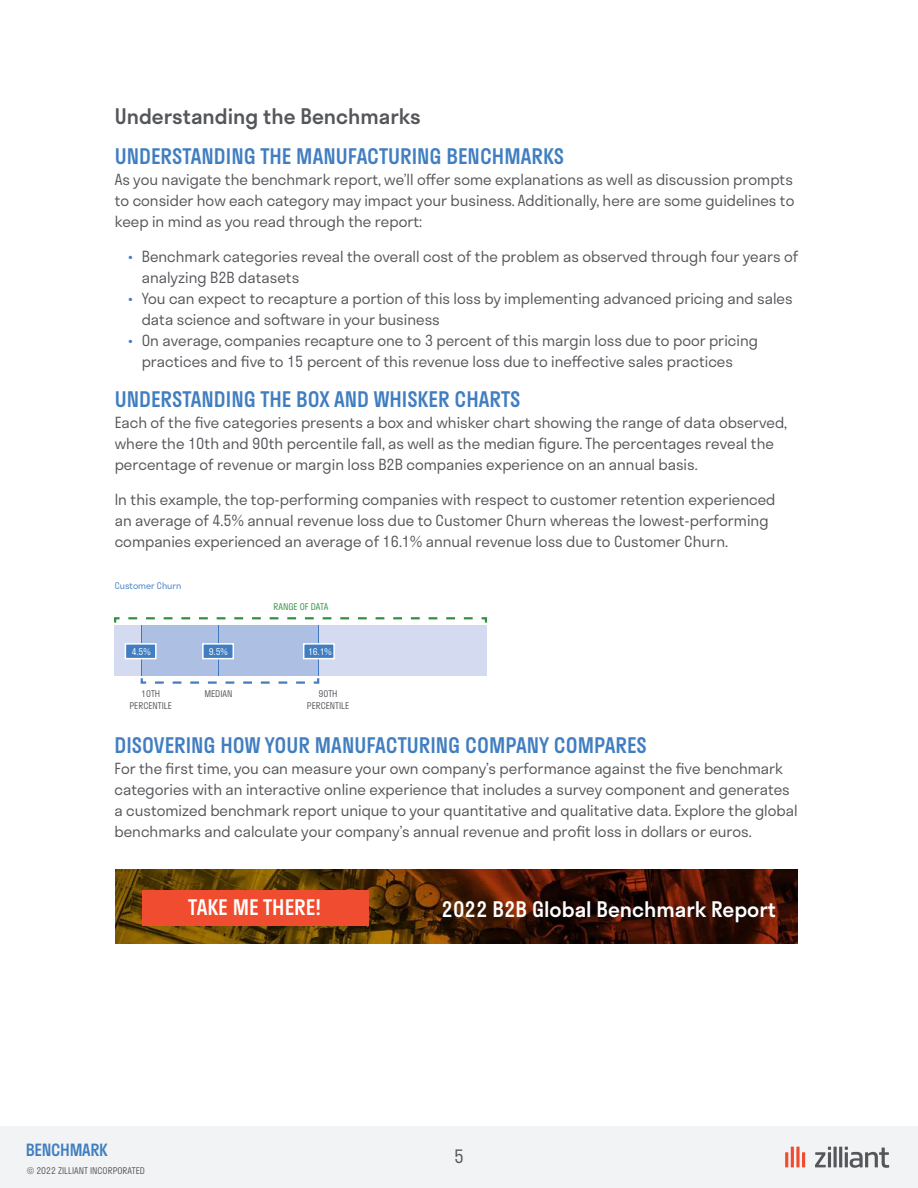
<style>
.page{position:relative;width:918px;height:1188px;background:#fff}
.page>*{position:absolute;margin:0;border:0;box-sizing:border-box;transform-origin:0 0}
.t1{font:500 21px "Stratos";color:#407ec1}
.t2{font:500 21px "Stratos";color:#fff}
.t3{font:500 21px "Stratos";color:#54565a}
.t4{font:300 18px "Stratos";color:#54565a}
.t5{font:500 16.5px "Stratos";letter-spacing:-.02em;color:#407ec1}
.t6{font:300 15px/21px "Stratos";color:#54565a}
.t7{font:300 9px/12px "Stratos";color:#54565a;text-align:center}
.t8{font:300 9px "Stratos";color:#fff}
.t9{font:300 9px "Stratos";color:#407ec1}
.t10{font:300 9px "Stratos";color:#369044}
.s1{color:#407ec1}
</style>
<div class="page">
<div style="left:114px;top:625px;width:373px;height:50px;background:#d4dbf0"></div>
<div style="left:141px;top:625px;width:177px;height:50px;background:#adbfe3"></div>
<hr style="left:141px;top:625px;width:1px;height:50px;background:#4078bf">
<hr style="left:218px;top:625px;width:1px;height:50px;background:#4078bf">
<hr style="left:318px;top:625px;width:1px;height:50px;background:#4078bf">
<svg style="left:114px;top:617px;width:374px;height:6px"></svg>
<svg style="left:140px;top:678px;width:180px;height:6px"></svg>
<div style="left:125px;top:643px;width:32px;height:16px;background:#407ec1;border:2px solid #fff"></div>
<div style="left:202px;top:643px;width:32px;height:16px;background:#407ec1;border:2px solid #fff"></div>
<div style="left:303px;top:643px;width:32px;height:16px;background:#407ec1;border:2px solid #fff"></div>
<img style="left:115px;top:869px;width:683px;height:75px">
<div style="left:142px;top:890px;width:227px;height:35px;background:#f04c2f"></div>
<div style="left:0;top:1126px;width:918px;height:62px;background:#f1f3f4"></div>
<hr style="left:834px;top:1147px;width:3px;height:20px;background:#54565a">
<hr style="left:839px;top:1147px;width:3px;height:20px;background:#54565a">
<hr style="left:791px;top:1147px;width:3px;height:20px;background:#f04c2f">
<svg style="left:796px;top:1147px;width:4px;height:20px"></svg>
<hr style="left:802px;top:1152px;width:3px;height:15px;background:#f04c2f">
<hr style="left:785px;top:1152px;width:3px;height:15px;background:#f04c2f">
<svg style="left:845px;top:1147px;width:44px;height:21px"></svg>
<svg style="left:815px;top:1147px;width:16px;height:20px"></svg>
<h1 class="t3" style="left:115px;top:99px;width:308px">Understanding the Benchmarks</h1>
<h1 class="t1" style="left:115px;top:140px;width:451px">UNDERSTANDING THE MANUFACTURING BENCHMARKS</h1>
<p class="t6" style="left:115px;top:169px;width:681px;text-align:justify">As you navigate the benchmark report, we’ll offer some explanations as well as discussion prompts to consider how each category may impact your business. Additionally, here are some guidelines to keep in mind as you read through the report:</p>
<p class="t6" style="left:142px;top:245px;width:658px;text-indent:-14px"><span class="s1">•</span> Benchmark categories reveal the overall cost of the problem as observed through four years of analyzing B2B datasets</p>
<p class="t6" style="left:142px;top:287px;width:652px;text-indent:-14px"><span class="s1">•</span> You can expect to recapture a portion of this loss by implementing advanced pricing and sales data science and software in your business</p>
<p class="t6" style="left:142px;top:329px;width:618px;text-indent:-14px"><span class="s1">•</span> On average, companies recapture one to 3 percent of this margin loss due to poor pricing practices and five to 15 percent of this revenue loss due to ineffective sales practices</p>
<h1 class="t1" style="left:115px;top:383px;width:407px">UNDERSTANDING THE BOX AND WHISKER CHARTS</h1>
<p class="t6" style="left:115px;top:412px;width:674px">Each of the five categories presents a box and whisker chart showing the range of data observed, where the 10th and 90th percentile fall, as well as the median figure. The percentages reveal the percentage of revenue or margin loss B2B companies experience on an annual basis.</p>
<p class="t6" style="left:115px;top:488px;width:662px">In this example, the top-performing companies with respect to customer retention experienced an average of 4.5% annual revenue loss due to Customer Churn whereas the lowest-performing companies experienced an average of 16.1% annual revenue loss due to Customer Churn.</p>
<p class="t9" style="left:115px;top:578px;width:68px">Customer Churn</p>
<p class="t10" style="left:274px;top:600px;width:56px">RANGE OF DATA</p>
<p class="t8" style="left:132px;top:644px;width:20px">4.5%</p>
<p class="t8" style="left:209px;top:644px;width:20px">9.5%</p>
<p class="t8" style="left:308px;top:644px;width:25px">16.1%</p>
<p class="t7" style="left:130px;top:687px;width:44px">10TH<br>PERCENTILE</p>
<p class="t7" style="left:204px;top:687px;width:29px">MEDIAN</p>
<p class="t7" style="left:307px;top:687px;width:44px">90TH<br>PERCENTILE</p>
<h1 class="t1" style="left:115px;top:729px;width:534px">DISOVERING HOW YOUR MANUFACTURING COMPANY COMPARES</h1>
<p class="t6" style="left:115px;top:758px;width:685px">For the first time, you can measure your own company’s performance against the five benchmark categories with an interactive online experience that includes a survey component and generates a customized benchmark report unique to your quantitative and qualitative data. Explore the global benchmarks and calculate your company’s annual revenue and profit loss in dollars or euros.</p>
<h1 class="t2" style="left:188px;top:890px;width:134px">TAKE ME THERE!</h1>
<h1 class="t2" style="left:442px;top:892px;width:336px">2022 B2B Global Benchmark Report</h1>
<p class="t5" style="left:26px;top:1137px;width:83px">BENCHMARK</p>
<p class="t7" style="left:27px;top:1164px;width:120px">© 2022 ZILLIANT INCORPORATED</p>
<p class="t4" style="left:454px;top:1142px;width:11px">5</p>
</div>
